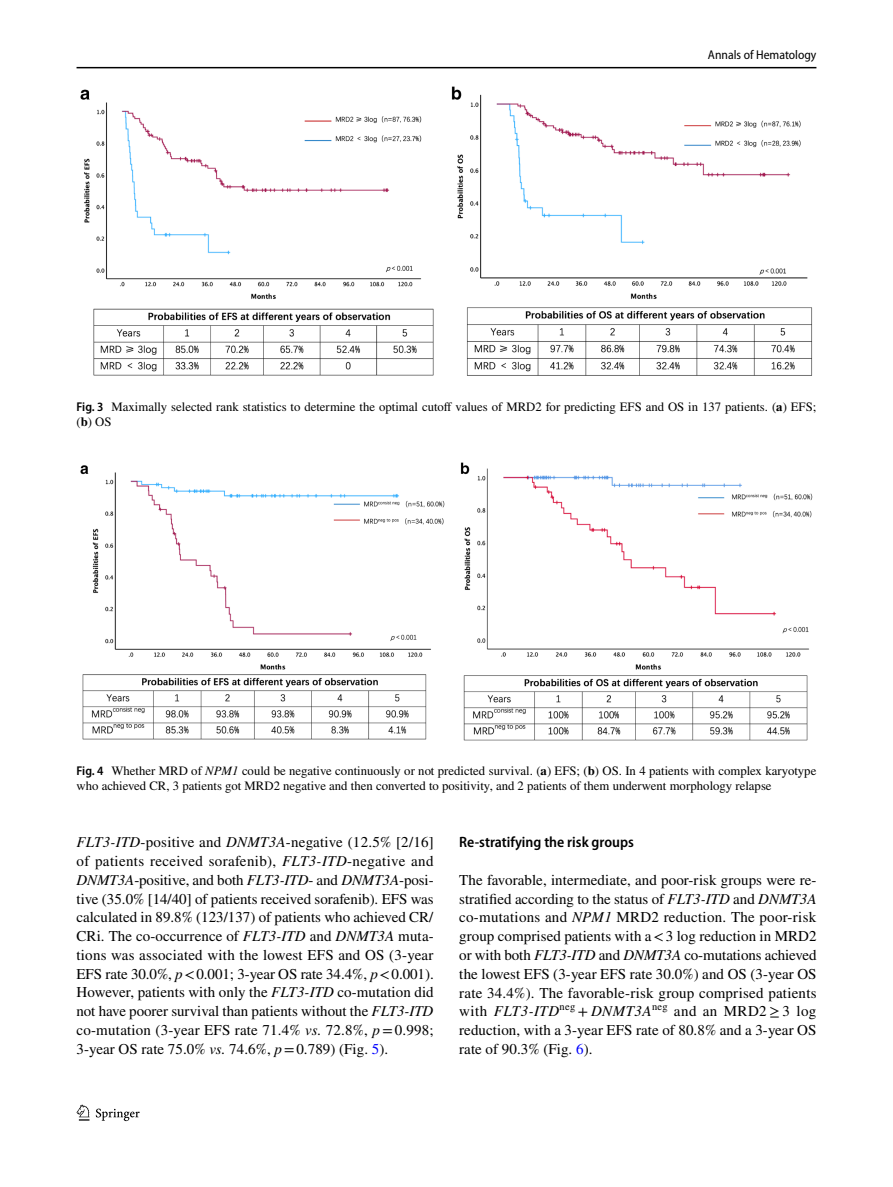
<style>
.page{position:relative;width:893px;height:1187px;background:#fff}
.page>*{position:absolute;margin:0;border:0;box-sizing:border-box;transform-origin:0 0}
.t1{font:15px/18.8px "STIX";letter-spacing:.005em;color:#000;text-align:justify}
.t2{font:600 semi-condensed 15px "Myriad Pro";color:#000}
.t3{font:12.75px/15px "STIX";color:#000}
.t4{font:semi-condensed 12.75px "Myriad Pro";color:#000}
.s1{font-family:"Myriad Pro";font-weight:600;font-stretch:semi-condensed}
.s2{font-weight:700}
.s3{font-style:italic}
.s4{color:#00f}
</style>
<div class="page">
<hr style="left:77px;top:67px;width:739px;height:1px;background:#000">
<svg style="left:77px;top:1104px;width:12px;height:16px"></svg>
<svg style="left:96px;top:1108px;width:44px;height:12px"></svg>
<img style="left:81px;top:87px;width:731px;height:289px">
<img style="left:81px;top:462px;width:731px;height:278px">
<p class="t4" style="left:708px;top:48px;width:110px">Annals of Hematology</p>
<p class="t3" style="left:77px;top:400px;width:741px"><span class="s1">Fig. 3</span> Maximally selected rank statistics to determine the optimal cutoff values of MRD2 for predicting EFS and OS in 137 patients. (<span class="s2">a</span>) EFS; (<span class="s2">b</span>) OS</p>
<p class="t3" style="left:77px;top:764px;width:741px"><span class="s1">Fig. 4</span> Whether MRD of <span class="s3">NPM1</span> could be negative continuously or not predicted survival. (<span class="s2">a</span>) EFS; (<span class="s2">b</span>) OS. In 4 patients with complex karyotype who achieved CR, 3 patients got MRD2 negative and then converted to positivity, and 2 patients of them underwent morphology relapse</p>
<p class="t1" style="left:77px;top:833px;width:359px"><span class="s3">FLT3-ITD</span>-positive and <span class="s3">DNMT3A</span>-negative (12.5% [2/16] of patients received sorafenib), <span class="s3">FLT3-ITD</span>-negative and <span class="s3">DNMT3A</span>-positive, and both <span class="s3">FLT3-ITD</span>- and <span class="s3">DNMT3A</span>-posi&shy;tive (35.0% [14/40] of patients received sorafenib). EFS was calculated in 89.8% (123/137) of patients who achieved CR/ CRi. The co-occurrence of <span class="s3">FLT3-ITD</span> and <span class="s3">DNMT3A</span> muta&shy;tions was associated with the lowest EFS and OS (3-year EFS rate 30.0%, <span class="s3">p</span>&lt;0.001; 3-year OS rate 34.4%, <span class="s3">p</span>&lt;0.001).<br>However, patients with only the <span class="s3">FLT3-ITD</span> co-mutation did not have poorer survival than patients without the <span class="s3">FLT3-ITD </span>co-mutation (3-year EFS rate 71.4% <span class="s3">vs.</span> 72.8%, <span class="s3">p</span>=0.998; 3-year OS rate 75.0% <span class="s3">vs.</span> 74.6%, <span class="s3">p</span>=0.789) (Fig. <span class="s4">5</span>).</p>
<p class="t2" style="left:459px;top:834px;width:176px">Re‑stratifying the risk groups</p>
<p class="t1" style="left:459px;top:871px;width:359px">The favorable, intermediate, and poor-risk groups were re&shy;stratified according to the status of <span class="s3">FLT3-ITD</span> and <span class="s3">DNMT3A </span>co-mutations and <span class="s3">NPM1</span> MRD2 reduction. The poor-risk group comprised patients with a&lt;3 log reduction in MRD2 or with both <span class="s3">FLT3-ITD</span> and <span class="s3">DNMT3A</span> co-mutations achieved the lowest EFS (3-year EFS rate 30.0%) and OS (3-year OS rate 34.4%). The favorable-risk group comprised patients with <span class="s3">FLT3-ITD</span><sup>neg</sup> + <span class="s3">DNMT3A</span><sup>neg</sup> and an MRD2 ≥ 3 log reduction, with a 3-year EFS rate of 80.8% and a 3-year OS rate of 90.3% (Fig. <span class="s4">6</span>).</p>
</div>
